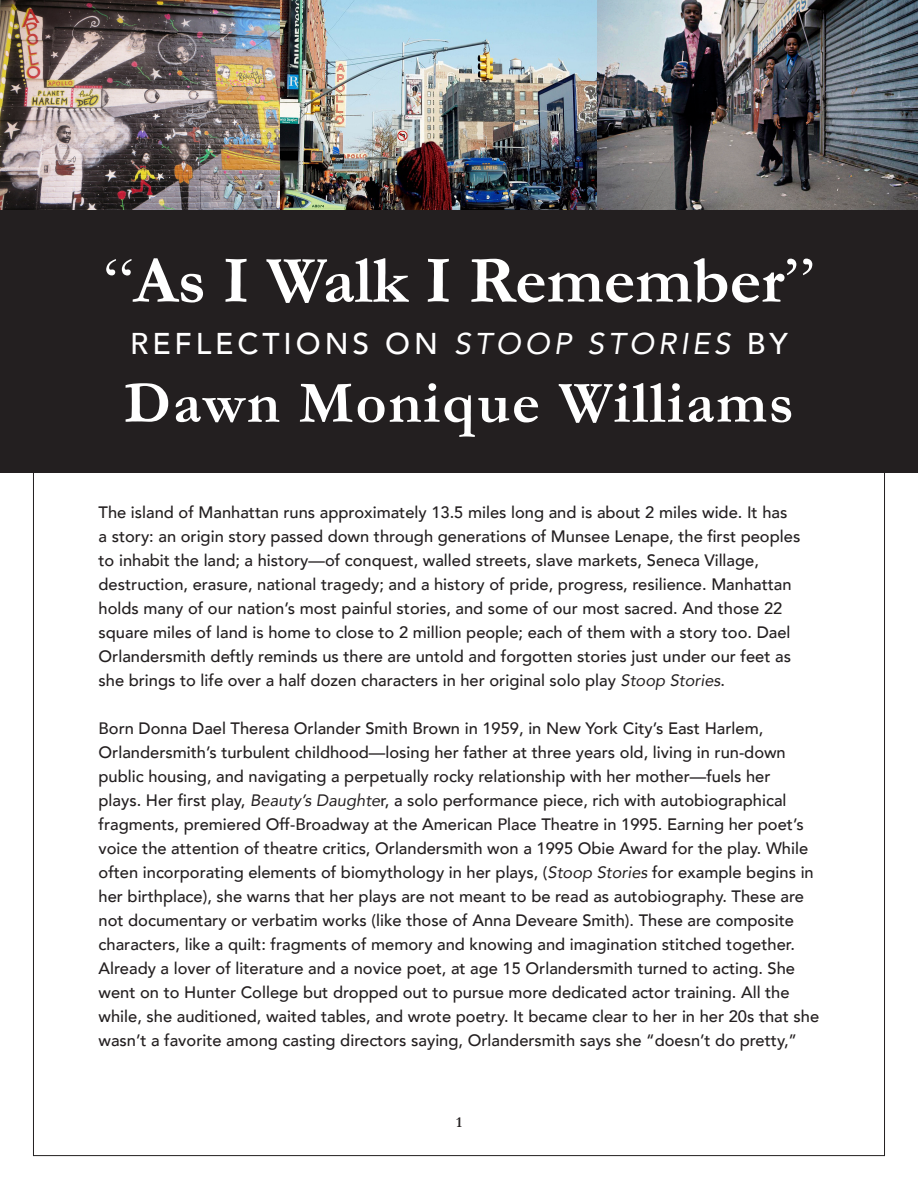
<style>
.page{position:relative;width:918px;height:1188px;background:#fff}
.page>*{position:absolute;margin:0;border:0;box-sizing:border-box;transform-origin:0 0}
.t1{font:700 67.5px "Garamond";color:#fff}
.t2{font:700 60px "Garamond";letter-spacing:.03em;color:#fff}
.t3{font:500 30px "Avenir";letter-spacing:.13em;color:#fff}
.t4{font:500 16.5px/24px "Avenir";color:#231f20}
.t5{font:700 15px "Garamond";color:#231f20}
.s1{font-weight:400}
.s2{font-weight:400;font-style:italic}
</style>
<div class="page">
<img style="left:0;top:0;width:918px;height:210px">
<div style="left:0;top:210px;width:918px;height:262px;background:#231f20"></div>
<p class="t1" style="left:103px;top:240px;width:713px"><span class="s1">“</span>As I Walk I Remember<span class="s1">”</span></p>
<p class="t3" style="left:130px;top:318px;width:659px">REFLECTIONS ON <span class="s2">STOOP STORIES</span> BY</p>
<p class="t2" style="left:124px;top:367px;width:671px">Dawn Monique Williams</p>
<p class="t4" style="left:99px;top:499px;width:703px">The island of Manhattan runs approximately 13.5 miles long and is about 2 miles wide. It has<br>a story: an origin story passed down through generations of Munsee Lenape, the first peoples to inhabit the land; a history—of conquest, walled streets, slave markets, Seneca Village, destruction, erasure, national tragedy; and a history of pride, progress, resilience. Manhattan holds many of our nation’s most painful stories, and some of our most sacred. And those 22 square miles of land is home to close to 2 million people; each of them with a story too. Dael Orlandersmith deftly reminds us there are untold and forgotten stories just under our feet as she brings to life over a half dozen characters in her original solo play <span class="s2">Stoop Stories</span>.</p>
<p class="t4" style="left:99px;top:715px;width:717px">Born Donna Dael Theresa Orlander Smith Brown in 1959, in New York City’s East Harlem, Orlandersmith’s turbulent childhood—losing her father at three years old, living in run-down public housing, and navigating a perpetually rocky relationship with her mother—fuels her plays. Her first play, <span class="s2">Beauty’s Daughte</span>r, a solo performance piece, rich with autobiographical fragments, premiered Off-Broadway at the American Place Theatre in 1995. Earning her poet’s voice the attention of theatre critics, Orlandersmith won a 1995 Obie Award for the play. While often incorporating elements of biomythology in her plays, (<span class="s2">Stoop Stories</span> for example begins in her birthplace), she warns that her plays are not meant to be read as autobiography. These are not documentary or verbatim works (like those of Anna Deveare Smith). These are composite characters, like a quilt: fragments of memory and knowing and imagination stitched together.</p>
<p class="t4" style="left:99px;top:955px;width:722px">Already a lover of literature and a novice poet, at age 15 Orlandersmith turned to acting. She went on to Hunter College but dropped out to pursue more dedicated actor training. All the while, she auditioned, waited tables, and wrote poetry. It became clear to her in her 20s that she wasn’t a favorite among casting directors saying, Orlandersmith says she “doesn’t do pretty,”</p>
<p class="t5" style="left:456px;top:1114px;width:7px">1</p>
</div>
